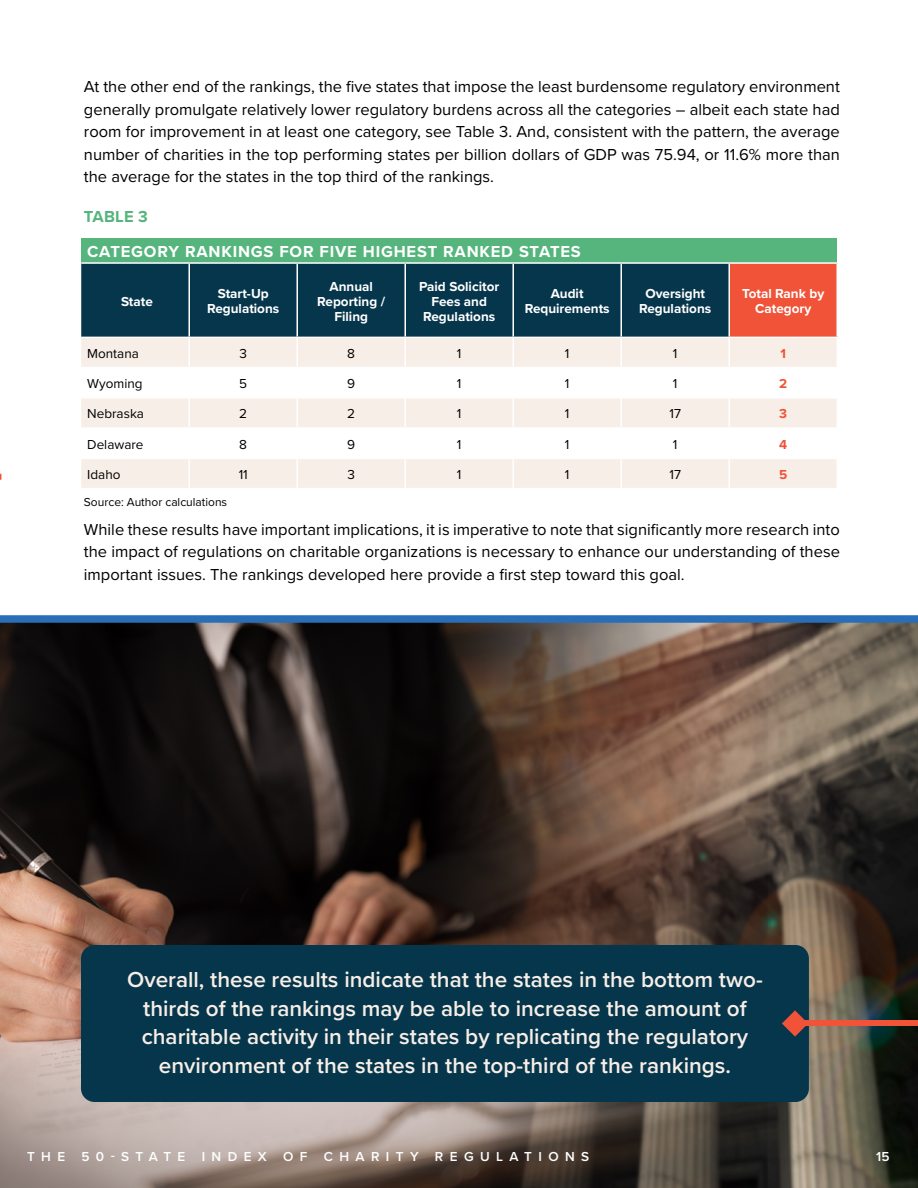
<style>
.page{position:relative;width:918px;height:1188px;background:#fff}
.page>*{position:absolute;margin:0;border:0;box-sizing:border-box;transform-origin:0 0}
.t1{font:600 22.5px/28.5px "Proxima Nova";color:#f7eee7;text-align:center}
.t2{font:16.5px/22.5px "Proxima Nova";color:#000;text-align:justify}
.t3{font:700 16.5px "Proxima Nova";letter-spacing:.05em;color:#fff}
.t4{font:700 16.5px "Proxima Nova";letter-spacing:.01em;color:#55b57d}
.t5{font:700 13.5px/15px "Proxima Nova";color:#fff;text-align:center}
.t6{font:13.5px "Proxima Nova";color:#000}
.t7{font:600 13.5px "Proxima Nova";letter-spacing:.475em;color:#fff}
.t8{font:700 13.5px "Proxima Nova";color:#f05338}
.t9{font:12px "Proxima Nova";color:#000}
</style>
<div class="page">
<div style="left:81px;top:238px;width:756px;height:25px;background:#55b57d"></div>
<div style="left:81px;top:264px;width:647px;height:73px;background:#06364c"></div>
<div style="left:729px;top:263px;width:108px;height:74px;background:#f05338"></div>
<svg style="left:81px;top:338px;width:755px;height:150px;fill:#f7eee7"></svg>
<hr style="left:188px;top:338px;width:2px;height:29px;background:#fff">
<hr style="left:296px;top:338px;width:2px;height:29px;background:#fff">
<hr style="left:404px;top:338px;width:2px;height:29px;background:#fff">
<hr style="left:512px;top:338px;width:2px;height:29px;background:#fff">
<hr style="left:620px;top:338px;width:2px;height:29px;background:#fff">
<hr style="left:728px;top:338px;width:2px;height:29px;background:#fff">
<hr style="left:81px;top:367px;width:108px;height:1px;background:#fff">
<hr style="left:189px;top:367px;width:108px;height:1px;background:#fff">
<hr style="left:188px;top:368px;width:2px;height:29px;background:#fff">
<hr style="left:297px;top:367px;width:108px;height:1px;background:#fff">
<hr style="left:296px;top:368px;width:2px;height:29px;background:#fff">
<hr style="left:405px;top:367px;width:108px;height:1px;background:#fff">
<hr style="left:404px;top:368px;width:2px;height:29px;background:#fff">
<hr style="left:513px;top:367px;width:108px;height:1px;background:#fff">
<hr style="left:512px;top:368px;width:2px;height:29px;background:#fff">
<hr style="left:621px;top:367px;width:108px;height:1px;background:#fff">
<hr style="left:620px;top:368px;width:2px;height:29px;background:#fff">
<hr style="left:729px;top:367px;width:109px;height:1px;background:#fff">
<hr style="left:728px;top:368px;width:2px;height:29px;background:#fff">
<hr style="left:81px;top:397px;width:108px;height:2px;background:#fff">
<hr style="left:189px;top:397px;width:108px;height:2px;background:#fff">
<hr style="left:188px;top:399px;width:2px;height:28px;background:#fff">
<hr style="left:297px;top:397px;width:108px;height:2px;background:#fff">
<hr style="left:296px;top:399px;width:2px;height:28px;background:#fff">
<hr style="left:405px;top:397px;width:108px;height:2px;background:#fff">
<hr style="left:404px;top:399px;width:2px;height:28px;background:#fff">
<hr style="left:513px;top:397px;width:108px;height:2px;background:#fff">
<hr style="left:512px;top:399px;width:2px;height:28px;background:#fff">
<hr style="left:621px;top:397px;width:108px;height:2px;background:#fff">
<hr style="left:620px;top:399px;width:2px;height:28px;background:#fff">
<hr style="left:729px;top:397px;width:109px;height:2px;background:#fff">
<hr style="left:728px;top:399px;width:2px;height:28px;background:#fff">
<hr style="left:81px;top:427px;width:108px;height:2px;background:#fff">
<hr style="left:189px;top:427px;width:108px;height:2px;background:#fff">
<hr style="left:188px;top:429px;width:2px;height:29px;background:#fff">
<hr style="left:297px;top:427px;width:108px;height:2px;background:#fff">
<hr style="left:296px;top:429px;width:2px;height:29px;background:#fff">
<hr style="left:405px;top:427px;width:108px;height:2px;background:#fff">
<hr style="left:404px;top:429px;width:2px;height:29px;background:#fff">
<hr style="left:513px;top:427px;width:108px;height:2px;background:#fff">
<hr style="left:512px;top:429px;width:2px;height:29px;background:#fff">
<hr style="left:621px;top:427px;width:108px;height:2px;background:#fff">
<hr style="left:620px;top:429px;width:2px;height:29px;background:#fff">
<hr style="left:729px;top:427px;width:109px;height:2px;background:#fff">
<hr style="left:728px;top:429px;width:2px;height:29px;background:#fff">
<hr style="left:81px;top:458px;width:108px;height:1px;background:#fff">
<hr style="left:189px;top:458px;width:108px;height:1px;background:#fff">
<hr style="left:188px;top:459px;width:2px;height:29px;background:#fff">
<hr style="left:297px;top:458px;width:108px;height:1px;background:#fff">
<hr style="left:296px;top:459px;width:2px;height:29px;background:#fff">
<hr style="left:405px;top:458px;width:108px;height:1px;background:#fff">
<hr style="left:404px;top:459px;width:2px;height:29px;background:#fff">
<hr style="left:513px;top:458px;width:108px;height:1px;background:#fff">
<hr style="left:512px;top:459px;width:2px;height:29px;background:#fff">
<hr style="left:621px;top:458px;width:108px;height:1px;background:#fff">
<hr style="left:620px;top:459px;width:2px;height:29px;background:#fff">
<hr style="left:729px;top:458px;width:109px;height:1px;background:#fff">
<hr style="left:728px;top:459px;width:2px;height:29px;background:#fff">
<hr style="left:81px;top:262px;width:108px;height:2px;background:#fff">
<hr style="left:189px;top:262px;width:108px;height:2px;background:#fff">
<hr style="left:188px;top:264px;width:2px;height:73px;background:#fff">
<hr style="left:297px;top:262px;width:108px;height:2px;background:#fff">
<hr style="left:296px;top:264px;width:2px;height:73px;background:#fff">
<hr style="left:405px;top:262px;width:108px;height:2px;background:#fff">
<hr style="left:404px;top:264px;width:2px;height:73px;background:#fff">
<hr style="left:513px;top:262px;width:108px;height:2px;background:#fff">
<hr style="left:512px;top:264px;width:2px;height:73px;background:#fff">
<hr style="left:621px;top:262px;width:108px;height:2px;background:#fff">
<hr style="left:620px;top:264px;width:2px;height:73px;background:#fff">
<hr style="left:728px;top:264px;width:2px;height:73px;background:#fff">
<hr style="left:729px;top:262px;width:109px;height:2px;background:#fff">
<hr style="left:836px;top:264px;width:2px;height:73px;background:#fff">
<img style="left:0;top:623px;width:918px;height:565px">
<div style="left:81px;top:945px;width:728px;height:157px;background:#06364c;border-radius:14px"></div>
<div style="left:804px;top:1021px;width:114px;height:5px;background:#f05338"></div>
<svg style="left:782px;top:1010px;width:26px;height:27px"></svg>
<div style="left:0;top:615px;width:918px;height:8px;background:#286fb7"></div>
<p class="t2" style="left:84px;top:75px;width:757px">At the other end of the rankings, the five states that impose the least burdensome regulatory environment generally promulgate relatively lower regulatory burdens across all the categories – albeit each state had room for improvement in at least one category, see Table 3. And, consistent with the pattern, the average number of charities in the top performing states per billion dollars of GDP was 75.94, or 11.6% more than the average for the states in the top third of the rankings.</p>
<p class="t4" style="left:84px;top:204px;width:65px">TABLE 3</p>
<p class="t3" style="left:87px;top:239px;width:495px">CATEGORY RANKINGS FOR FIVE HIGHEST RANKED STATES</p>
<p class="t5" style="left:121px;top:293px;width:33px">State</p>
<p class="t5" style="left:207px;top:286px;width:74px">Start-Up<br>Regulations</p>
<p class="t5" style="left:317px;top:278px;width:69px">Annual<br>Reporting /<br>Filing</p>
<p class="t5" style="left:419px;top:278px;width:82px">Paid Solicitor<br>Fees and<br>Regulations</p>
<p class="t5" style="left:525px;top:286px;width:86px">Audit<br>Requirements</p>
<p class="t5" style="left:639px;top:286px;width:74px">Oversight<br>Regulations</p>
<p class="t5" style="left:742px;top:286px;width:84px">Total Rank by<br>Category</p>
<p class="t6" style="left:87px;top:343px;width:53px">Montana</p>
<p class="t6" style="left:239px;top:343px;width:9px">3</p>
<p class="t6" style="left:347px;top:343px;width:9px">8</p>
<p class="t6" style="left:457px;top:343px;width:6px">1</p>
<p class="t6" style="left:565px;top:343px;width:6px">1</p>
<p class="t6" style="left:673px;top:343px;width:6px">1</p>
<p class="t8" style="left:780px;top:343px;width:7px">1</p>
<p class="t6" style="left:87px;top:373px;width:57px">Wyoming</p>
<p class="t6" style="left:239px;top:373px;width:9px">5</p>
<p class="t6" style="left:347px;top:373px;width:9px">9</p>
<p class="t6" style="left:457px;top:373px;width:6px">1</p>
<p class="t6" style="left:565px;top:373px;width:6px">1</p>
<p class="t6" style="left:673px;top:373px;width:6px">1</p>
<p class="t8" style="left:779px;top:373px;width:10px">2</p>
<p class="t6" style="left:87px;top:404px;width:58px">Nebraska</p>
<p class="t6" style="left:239px;top:404px;width:9px">2</p>
<p class="t6" style="left:347px;top:404px;width:9px">2</p>
<p class="t6" style="left:457px;top:404px;width:6px">1</p>
<p class="t6" style="left:565px;top:404px;width:6px">1</p>
<p class="t6" style="left:669px;top:404px;width:13px">17</p>
<p class="t8" style="left:779px;top:404px;width:9px">3</p>
<p class="t6" style="left:87px;top:434px;width:58px">Delaware</p>
<p class="t6" style="left:239px;top:434px;width:9px">8</p>
<p class="t6" style="left:347px;top:434px;width:9px">9</p>
<p class="t6" style="left:457px;top:434px;width:6px">1</p>
<p class="t6" style="left:565px;top:434px;width:6px">1</p>
<p class="t6" style="left:673px;top:434px;width:6px">1</p>
<p class="t8" style="left:779px;top:434px;width:10px">4</p>
<p class="t6" style="left:87px;top:464px;width:35px">Idaho</p>
<p class="t6" style="left:239px;top:464px;width:11px">11</p>
<p class="t6" style="left:347px;top:464px;width:9px">3</p>
<p class="t6" style="left:457px;top:464px;width:6px">1</p>
<p class="t6" style="left:565px;top:464px;width:6px">1</p>
<p class="t6" style="left:669px;top:464px;width:13px">17</p>
<p class="t8" style="left:779px;top:464px;width:10px">5</p>
<p class="t9" style="left:84px;top:493px;width:145px">Source: Author calculations</p>
<p class="t2" style="left:84px;top:517px;width:758px">While these results have important implications, it is imperative to note that significantly more research into the impact of regulations on charitable organizations is necessary to enhance our understanding of these important issues. The rankings developed here provide a first step toward this goal.</p>
<p class="t1" style="left:127px;top:965px;width:637px">Overall, these results indicate that the states in the bottom two&shy;thirds of the rankings may be able to increase the amount of charitable activity in their states by replicating the regulatory environment of the states in the top-third of the rankings.</p>
<p class="t7" style="left:27px;top:1146px;width:564px">THE 50-STATE INDEX OF CHARITY REGULATIONS</p>
<p class="t7" style="left:876px;top:1146px;width:15px">15</p>
</div>
